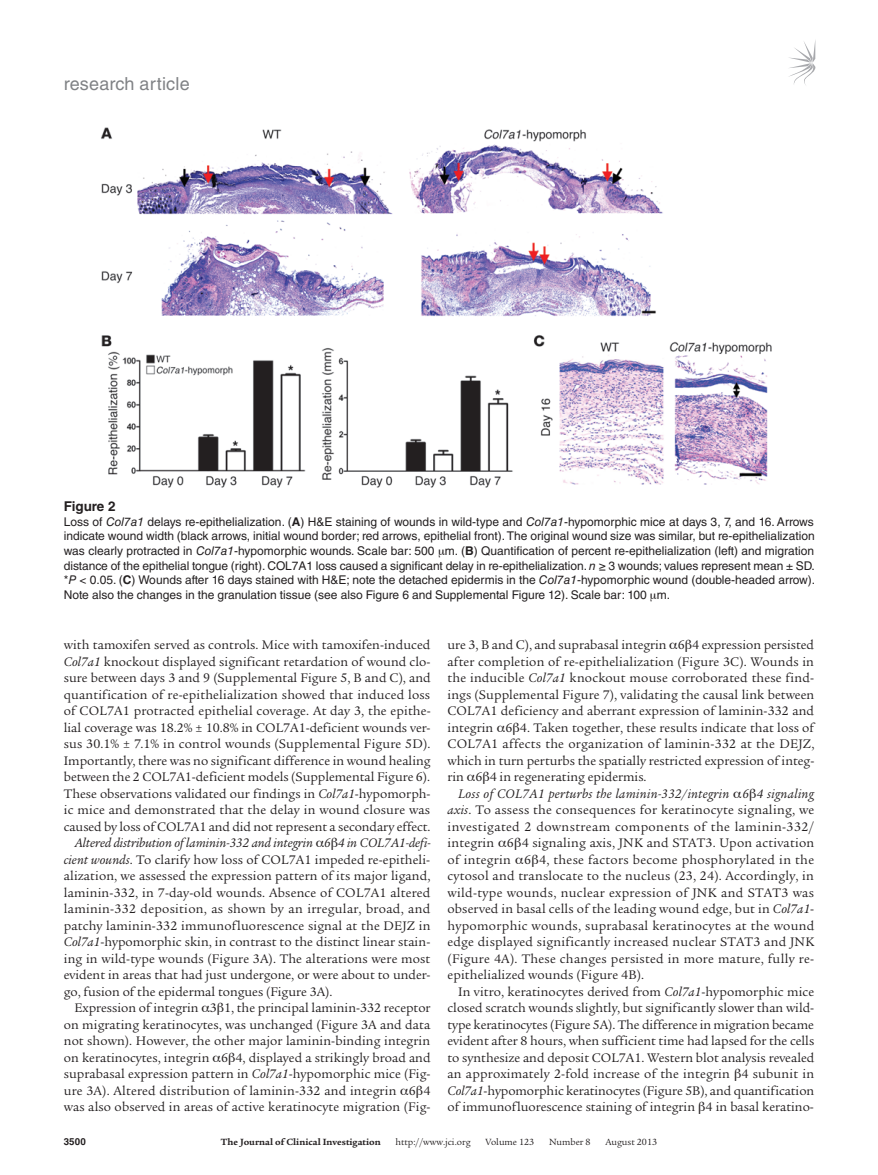
<style>
.page{position:relative;width:878px;height:1175px;background:#fff}
.page>*{position:absolute;margin:0;border:0;box-sizing:border-box;transform-origin:0 0}
.t1{font:18px "Helvetica LT Std";letter-spacing:.01em;color:#808285}
.t2{font:13.5px/16.5px "Legacy Serif Std";color:#231f20;text-align:justify}
.t3{font:700 13.5px "Helvetica LT Std";color:#231f20}
.t4{font:12px/14.7px "Helvetica LT Std";color:#231f20;text-align:justify}
.t5{font:9.75px "Legacy Serif Std";color:#231f20}
.t6{font:700 9.75px "Legacy Serif Std";color:#231f20}
.t7{font:700 9.75px "Helvetica LT Std";color:#231f20}
.s1{font-style:italic}
.s2{font-weight:700}
</style>
<div class="page">
<svg style="left:789px;top:42px;width:26px;height:43px"></svg>
<img style="left:101px;top:127px;width:671px;height:361px">
<h1 class="t1" style="left:64px;top:73px;width:127px">research article</h1>
<p class="t3" style="left:64px;top:498px;width:53px">Figure 2</p>
<p class="t4" style="left:64px;top:514px;width:753px">Loss of <span class="s1">Col7a1</span> delays re-epithelialization. (<span class="s2">A</span>) H&amp;E staining of wounds in wild-type and <span class="s1">Col7a1</span>-hypomorphic mice at days 3, 7, and 16. Arrows indicate wound width (black arrows, initial wound border; red arrows, epithelial front). The original wound size was similar, but re-epithelialization was clearly protracted in <span class="s1">Col7a1</span>-hypomorphic wounds. Scale bar: 500 m. (<span class="s2">B</span>) Quantification of percent re-epithelialization (left) and migration distance of the epithelial tongue (right). COL7A1 loss caused a significant delay in re-epithelialization. <span class="s1">n</span> ≥ 3 wounds; values represent mean ± SD. *<span class="s1">P</span> &lt; 0.05. (<span class="s2">C</span>) Wounds after 16 days stained with H&amp;E; note the detached epidermis in the <span class="s1">Col7a1</span>-hypomorphic wound (double-headed arrow).<br>Note also the changes in the granulation tissue (see also Figure 6 and Supplemental Figure 12). Scale bar: 100 m.</p>
<p class="t2" style="left:64px;top:637px;width:368px">with tamoxifen served as controls. Mice with tamoxifen-induced <span class="s1">Col7a1</span> knockout displayed significant retardation of wound clo&shy;sure between days 3 and 9 (Supplemental Figure 5, B and C), and quantification of re-epithelialization showed that induced loss of COL7A1 protracted epithelial coverage. At day 3, the epithe&shy;lial coverage was 18.2% ± 10.8% in COL7A1-deficient wounds ver&shy;sus 30.1% ± 7.1% in control wounds (Supplemental Figure 5D).<br>Importantly, there was no significant difference in wound healing between the 2 COL7A1-deficient models (Supplemental Figure 6).<br>These observations validated our findings in <span class="s1">Col7a1</span>-hypomorph&shy;ic mice and demonstrated that the delay in wound closure was caused by loss of COL7A1 and did not represent a secondary effect.</p>
<p class="t2" style="left:64px;top:835px;width:368px;text-indent:11px"><span class="s1">Altered distribution of laminin-332 and integrin 6 4 in COL7A1-defi&shy;cient wounds</span>. To clarify how loss of COL7A1 impeded re-epitheli&shy;alization, we assessed the expression pattern of its major ligand, laminin-332, in 7-day-old wounds. Absence of COL7A1 altered laminin-332 deposition, as shown by an irregular, broad, and patchy laminin-332 immunofluorescence signal at the DEJZ in <span class="s1">Col7a1</span>-hypomorphic skin, in contrast to the distinct linear stain&shy;ing in wild-type wounds (Figure 3A). The alterations were most evident in areas that had just undergone, or were about to under&shy;go, fusion of the epidermal tongues (Figure 3A).</p>
<p class="t2" style="left:64px;top:1000px;width:368px;text-indent:11px">Expression of integrin 3 1, the principal laminin-332 receptor on migrating keratinocytes, was unchanged (Figure 3A and data not shown). However, the other major laminin-binding integrin on keratinocytes, integrin 6 4, displayed a strikingly broad and suprabasal expression pattern in <span class="s1">Col7a1</span>-hypomorphic mice (Fig&shy;ure 3A). Altered distribution of laminin-332 and integrin 6 4 was also observed in areas of active keratinocyte migration (Fig-</p>
<p class="t2" style="left:447px;top:637px;width:368px">ure 3, B and C), and suprabasal integrin 6 4 expression persisted after completion of re-epithelialization (Figure 3C). Wounds in the inducible <span class="s1">Col7a1</span> knockout mouse corroborated these find&shy;ings (Supplemental Figure 7), validating the causal link between COL7A1 deficiency and aberrant expression of laminin-332 and integrin 6 4. Taken together, these results indicate that loss of COL7A1 affects the organization of laminin-332 at the DEJZ, which in turn perturbs the spatially restricted expression of integ&shy;rin 6 4 in regenerating epidermis.</p>
<p class="t2" style="left:447px;top:785px;width:368px;text-indent:11px"><span class="s1">Loss of COL7A1 perturbs the laminin-332/integrin 6 4 signaling axis</span>. To assess the consequences for keratinocyte signaling, we investigated 2 downstream components of the laminin-332/ integrin 6 4 signaling axis, JNK and STAT3. Upon activation of integrin 6 4, these factors become phosphorylated in the cytosol and translocate to the nucleus (23, 24). Accordingly, in wild-type wounds, nuclear expression of JNK and STAT3 was observed in basal cells of the leading wound edge, but in <span class="s1">Col7a1</span>- hypomorphic wounds, suprabasal keratinocytes at the wound edge displayed significantly increased nuclear STAT3 and JNK (Figure 4A). These changes persisted in more mature, fully re&shy;epithelialized wounds (Figure 4B).</p>
<p class="t2" style="left:447px;top:983px;width:368px;text-indent:11px">In vitro, keratinocytes derived from <span class="s1">Col7a1</span>-hypomorphic mice closed scratch wounds slightly, but significantly slower than wild&shy;type keratinocytes (Figure 5A). The difference in migration became evident after 8 hours, when sufficient time had lapsed for the cells to synthesize and deposit COL7A1. Western blot analysis revealed an approximately 2-fold increase of the integrin 4 subunit in <span class="s1">Col7a1</span>-hypomorphic keratinocytes (Figure 5B), and quantification of immunofluorescence staining of integrin 4 in basal keratino-</p>
<p class="t7" style="left:64px;top:1135px;width:24px">3500</p>
<p class="t6" style="left:221px;top:1135px;width:161px">The Journal of Clinical Investigation</p>
<p class="t5" style="left:395px;top:1136px;width:77px">http://www.jci.org</p>
<p class="t5" style="left:485px;top:1136px;width:50px">Volume 123</p>
<p class="t5" style="left:549px;top:1136px;width:43px">Number 8</p>
<p class="t5" style="left:605px;top:1136px;width:53px">August 2013</p>
</div>
